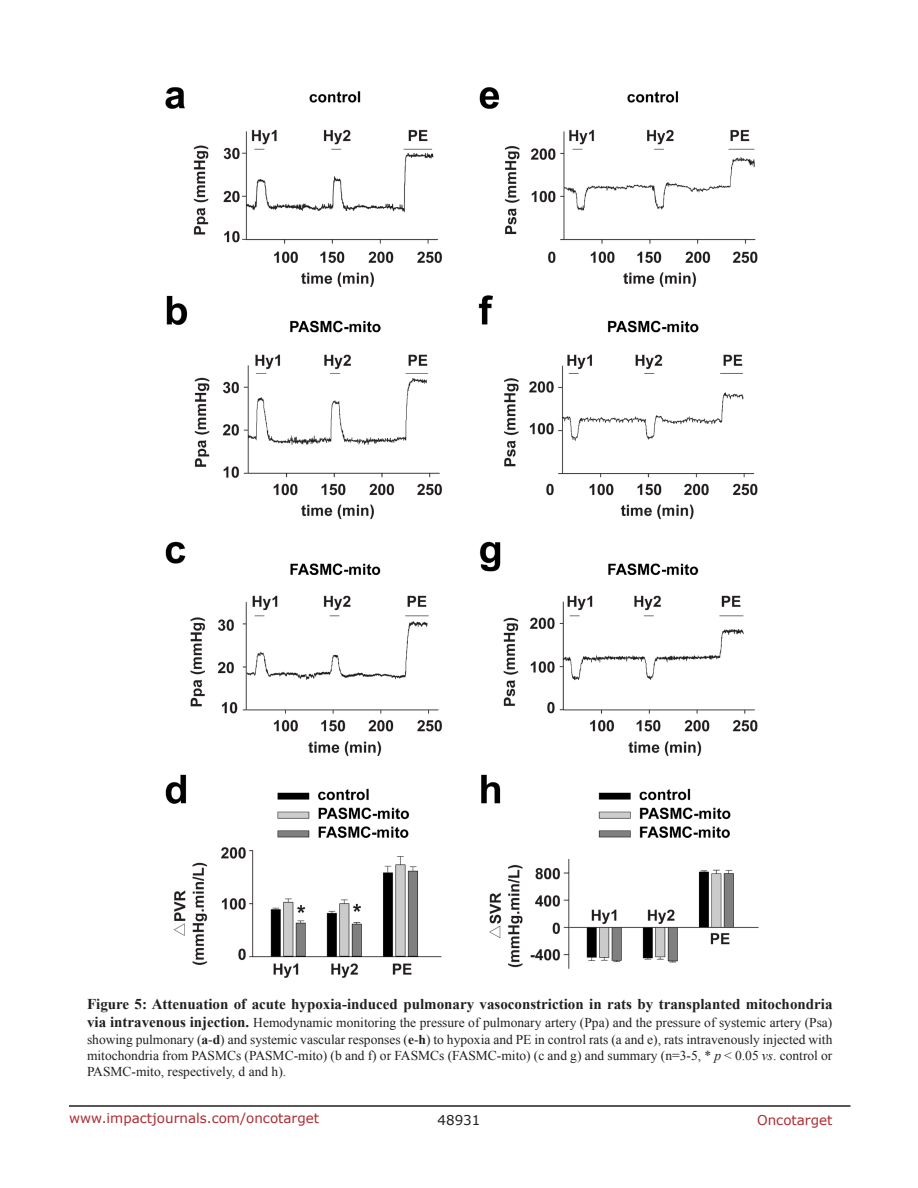
<style>
.page{position:relative;width:918px;height:1188px;background:#fff}
.page>*{position:absolute;margin:0;border:0;box-sizing:border-box;transform-origin:0 0}
.FigureText{font:700 15px "Times New Roman";color:#221f22}
.FigureText-2{font:13.5px/16.2px "Times New Roman";color:#221f22;text-align:justify}
.t1{font:13.5px "Verdana";color:#ac2b31}
.t2{font:13.5px "Verdana";color:#221f22}
.s1{font-weight:700;font-size:15px}
.s2{font-weight:700}
.s3{font-style:italic}
</style>
<div class="page">
<hr style="left:69px;top:1105px;width:781px;height:2px;background:#231f20">
<img style="left:165px;top:87px;width:594px;height:891px">
<p class="FigureText" style="left:87px;top:994px;width:747px">Figure 5: Attenuation of acute hypoxia-induced pulmonary vasoconstriction in rats by transplanted mitochondria</p>
<p class="FigureText-2" style="left:87px;top:1015px;width:747px"><span class="s1">via intravenous injection.</span> Hemodynamic monitoring the pressure of pulmonary artery (Ppa) and the pressure of systemic artery (Psa) showing pulmonary (<span class="s2">a</span>-<span class="s2">d</span>) and systemic vascular responses (<span class="s2">e</span>-<span class="s2">h</span>) to hypoxia and PE in control rats (a and e), rats intravenously injected with mitochondria from PASMCs (PASMC-mito) (b and f) or FASMCs (FASMC-mito) (c and g) and summary (n=3-5, * <span class="s3">p</span> &lt; 0.05 <span class="s3">vs</span>. control or PASMC-mito, respectively, d and h).</p>
<p class="t1" style="left:69px;top:1109px;width:252px">www.impactjournals.com/oncotarget</p>
<p class="t2" style="left:438px;top:1111px;width:44px">48931</p>
<p class="t1" style="left:757px;top:1111px;width:77px">Oncotarget</p>
</div>
